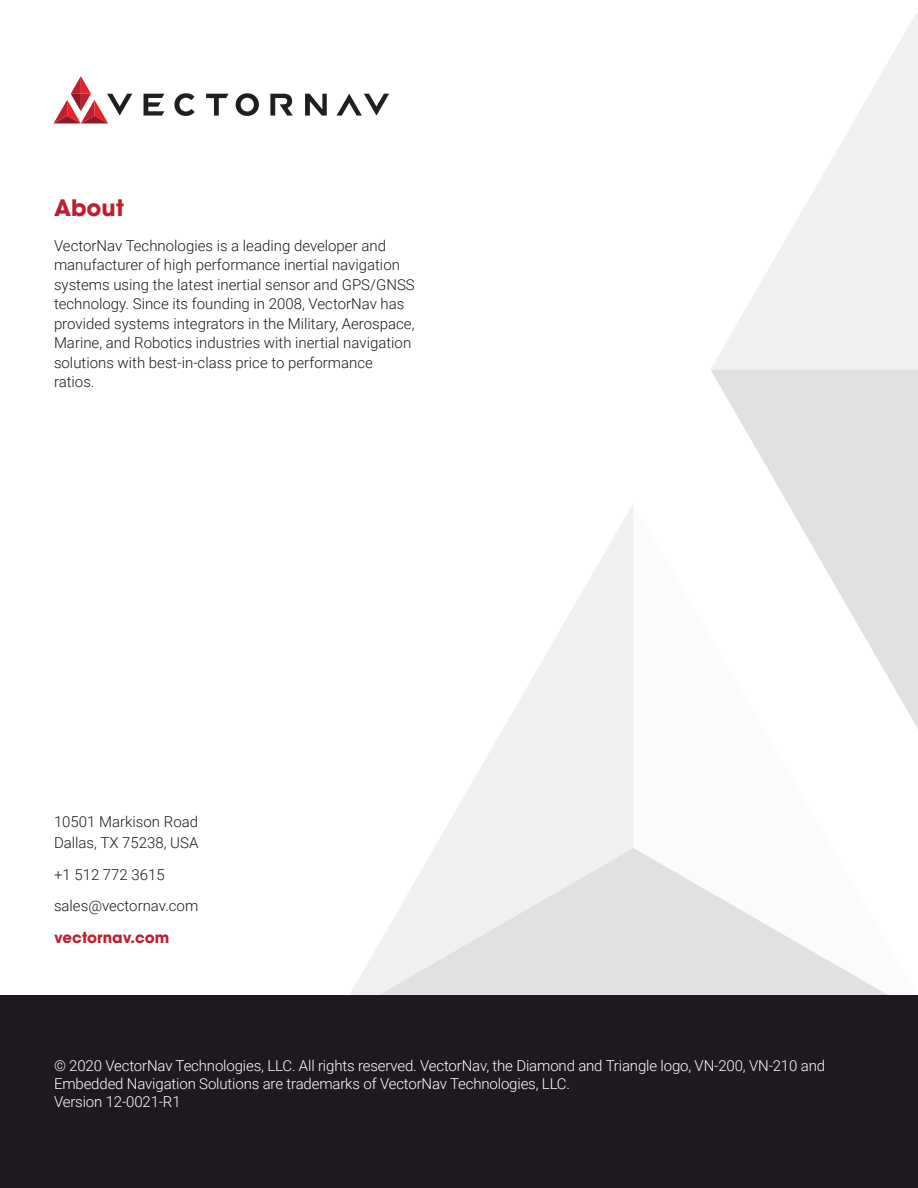
<style>
.page{position:relative;width:918px;height:1188px;background:#fff}
.page>*{position:absolute;margin:0;border:0;box-sizing:border-box;transform-origin:0 0}
.t1{font:700 22.5px "ITC Avant Garde Pro";color:#be1f2e}
.t2{font:300 15px/19.5px "Roboto";color:#1e191e}
.t3{font:300 15px/18px "Roboto";letter-spacing:-.01em;color:#fff}
.t4{font:700 15px "ITC Avant Garde Pro";color:#be1f2e}
</style>
<div class="page">
<svg style="left:711px;top:370px;width:207px;height:359px"></svg>
<svg style="left:633px;top:848px;width:285px;height:148px"></svg>
<svg style="left:711px;top:11px;width:207px;height:359px"></svg>
<svg style="left:335px;top:505px;width:298px;height:491px"></svg>
<div style="left:0;top:996px;width:918px;height:192px;background:#1e191e"></div>
<svg style="left:144px;top:94px;width:20px;height:22px"></svg>
<svg style="left:174px;top:93px;width:21px;height:23px"></svg>
<svg style="left:206px;top:94px;width:23px;height:22px"></svg>
<svg style="left:236px;top:93px;width:23px;height:23px"></svg>
<svg style="left:270px;top:94px;width:23px;height:22px"></svg>
<svg style="left:305px;top:94px;width:22px;height:22px"></svg>
<svg style="left:337px;top:94px;width:52px;height:22px"></svg>
<svg style="left:54px;top:76px;width:78px;height:47px"></svg>
<h1 class="t1" style="left:54px;top:193px;width:71px">About</h1>
<p class="t2" style="left:54px;top:235px;width:362px">VectorNav Technologies is a leading developer and manufacturer of high performance inertial navigation systems using the latest inertial sensor and GPS/GNSS technology. Since its founding in 2008, VectorNav has provided systems integrators in the Military, Aerospace, Marine, and Robotics industries with inertial navigation solutions with best-in-class price to performance ratios.</p>
<p class="t2" style="left:54px;top:810px;width:146px;line-height:21px">10501 Markison Road<br>Dallas, TX 75238, USA</p>
<p class="t2" style="left:54px;top:858px;width:146px;line-height:31.8px">+1 512 772 3615 sales@vectornav.com</p>
<p class="t4" style="left:54px;top:928px;width:117px">vectornav.com</p>
<p class="t3" style="left:54px;top:1056px;width:773px">© 2020 VectorNav Technologies, LLC. All rights reserved. VectorNav, the Diamond and Triangle logo, VN-200, VN-210 and<br>Embedded Navigation Solutions are trademarks of VectorNav Technologies, LLC.<br>Version 12-0021-R1</p>
</div>
